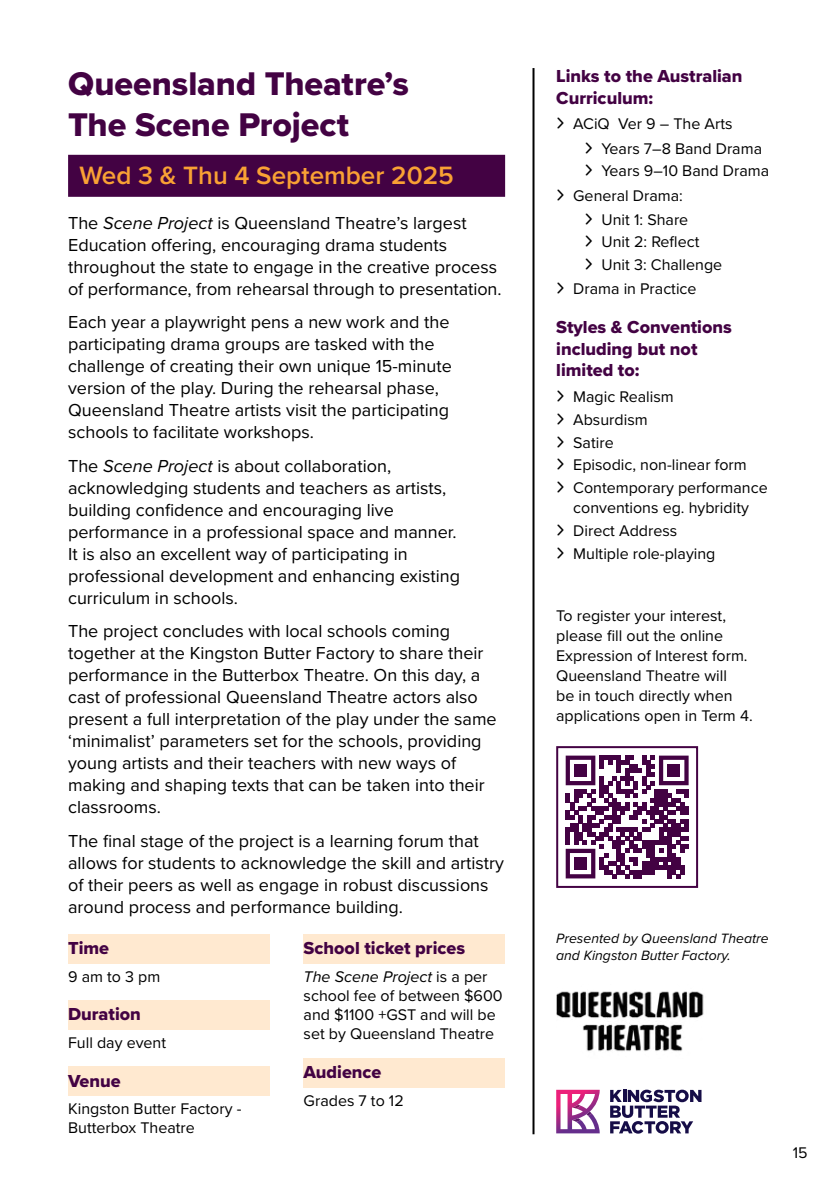
<style>
.page{position:relative;width:840px;height:1191px;background:#fff}
.page>*{position:absolute;margin:0;border:0;box-sizing:border-box;transform-origin:0 0}
.t1{font:34px/40.8px "Proxima Nova Extrabld";color:#430243}
.t2{font:600 26px "Proxima Nova";color:#f9a134}
.body_text_9pt{font:18px/22px "Proxima Nova";color:#000}
.t3{font:18px/21.6px "Proxima Nova Extrabld";color:#430243}
.Body_text_8pt{font:16px/20px "Proxima Nova";color:#000}
.details_text{font:16px/19.2px "Proxima Nova";color:#000}
.Credits_9pt{font:italic 14px/16.8px "Proxima Nova";color:#000}
.s1{font-style:italic}
</style>
<div class="page">
<div style="left:68px;top:934px;width:201px;height:29px;background:#ffe9d0"></div>
<div style="left:68px;top:1000px;width:201px;height:29px;background:#ffe9d0"></div>
<div style="left:68px;top:1066px;width:201px;height:30px;background:#ffe9d0"></div>
<div style="left:303px;top:934px;width:202px;height:29px;background:#ffe9d0"></div>
<div style="left:303px;top:1058px;width:202px;height:29px;background:#ffe9d0"></div>
<div style="left:68px;top:155px;width:437px;height:42px;background:#430243"></div>
<img style="left:556px;top:991px;width:148px;height:61px">
<svg style="left:565px;top:755px;width:124px;height:124px;fill:#430243"></svg>
<svg style="left:565px;top:755px;width:30px;height:30px"></svg>
<div style="left:574px;top:764px;width:12px;height:12px;background:#430243"></div>
<svg style="left:658px;top:755px;width:30px;height:30px"></svg>
<div style="left:667px;top:764px;width:12px;height:12px;background:#430243"></div>
<svg style="left:565px;top:848px;width:30px;height:30px"></svg>
<div style="left:574px;top:857px;width:12px;height:13px;background:#430243"></div>
<div style="left:556px;top:746px;width:141px;height:142px;border:2px solid #430243"></div>
<hr style="left:532px;top:68px;width:2px;height:1066px;background:#000">
<svg style="left:610px;top:1089px;width:91px;height:44px"></svg>
<svg style="left:556px;top:1089px;width:43px;height:44px"></svg>
<h2 class="t1" style="left:68px;top:63px;width:342px">Queensland Theatre’s<br>The Scene Project</h2>
<h3 class="t3" style="left:556px;top:65px;width:188px">Links to the Australian<br>Curriculum:</h3>
<p class="Body_text_8pt" style="left:573px;top:113px;width:161px">ACiQ Ver 9 – The Arts</p>
<p class="Body_text_8pt" style="left:601px;top:138px;width:162px">Years 7–8 Band Drama</p>
<p class="Body_text_8pt" style="left:601px;top:160px;width:169px">Years 9–10 Band Drama</p>
<p class="Body_text_8pt" style="left:573px;top:184px;width:111px">General Drama:</p>
<p class="Body_text_8pt" style="left:601px;top:209px;width:88px">Unit 1: Share</p>
<p class="Body_text_8pt" style="left:601px;top:231px;width:99px">Unit 2: Reflect</p>
<p class="Body_text_8pt" style="left:601px;top:253px;width:122px">Unit 3: Challenge</p>
<p class="Body_text_8pt" style="left:573px;top:278px;width:125px">Drama in Practice</p>
<h3 class="t3" style="left:556px;top:316px;width:177px">Styles &amp; Conventions including but not limited to:</h3>
<p class="Body_text_8pt" style="left:573px;top:386px;width:102px">Magic Realism</p>
<p class="Body_text_8pt" style="left:573px;top:409px;width:76px">Absurdism</p>
<p class="Body_text_8pt" style="left:573px;top:431px;width:42px">Satire</p>
<p class="Body_text_8pt" style="left:573px;top:454px;width:175px">Episodic, non-linear form</p>
<p class="Body_text_8pt" style="left:573px;top:477px;width:196px">Contemporary performance conventions eg. hybridity</p>
<p class="Body_text_8pt" style="left:573px;top:520px;width:105px">Direct Address</p>
<p class="Body_text_8pt" style="left:573px;top:543px;width:144px">Multiple role-playing</p>
<h3 class="t2" style="left:79px;top:156px;width:375px">Wed 3 &amp; Thu 4 September 2025</h3>
<p class="body_text_9pt" style="left:68px;top:211px;width:435px">The <span class="s1">Scene Project</span> is Queensland Theatre’s largest Education offering, encouraging drama students throughout the state to engage in the creative process of performance, from rehearsal through to presentation.</p>
<p class="body_text_9pt" style="left:68px;top:310px;width:385px">Each year a playwright pens a new work and the participating drama groups are tasked with the challenge of creating their own unique 15-minute version of the play. During the rehearsal phase, Queensland Theatre artists visit the participating schools to facilitate workshops.</p>
<p class="body_text_9pt" style="left:68px;top:454px;width:393px">The <span class="s1">Scene Project</span> is about collaboration, acknowledging students and teachers as artists, building confidence and encouraging live performance in a professional space and manner.<br>It is also an excellent way of participating in professional development and enhancing existing curriculum in schools.</p>
<p class="body_text_9pt" style="left:68px;top:619px;width:430px">The project concludes with local schools coming together at the Kingston Butter Factory to share their performance in the Butterbox Theatre. On this day, a cast of professional Queensland Theatre actors also present a full interpretation of the play under the same ‘minimalist’ parameters set for the schools, providing young artists and their teachers with new ways of making and shaping texts that can be taken into their classrooms.</p>
<p class="body_text_9pt" style="left:68px;top:828px;width:437px">The final stage of the project is a learning forum that allows for students to acknowledge the skill and artistry of their peers as well as engage in robust discussions around process and performance building.</p>
<p class="Body_text_8pt" style="left:556px;top:605px;width:198px">To register your interest, please fill out the online<br>Expression of Interest form.<br>Queensland Theatre will<br>be in touch directly when applications open in Term 4.</p>
<h3 class="t3" style="left:68px;top:936px;width:43px">Time</h3>
<p class="details_text" style="left:68px;top:966px;width:94px">9 am to 3 pm</p>
<h3 class="t3" style="left:68px;top:1003px;width:74px">Duration</h3>
<p class="details_text" style="left:68px;top:1032px;width:99px">Full day event</p>
<h3 class="t3" style="left:68px;top:1069px;width:54px">Venue</h3>
<p class="details_text" style="left:68px;top:1098px;width:175px">Kingston Butter Factory -<br>Butterbox Theatre</p>
<h3 class="t3" style="left:303px;top:936px;width:163px">School ticket prices</h3>
<p class="details_text" style="left:303px;top:966px;width:200px"><span class="s1">The Scene Project</span> is a per school fee of between $600 and $1100 +GST and will be set by Queensland Theatre</p>
<h3 class="t3" style="left:303px;top:1060px;width:79px">Audience</h3>
<p class="details_text" style="left:303px;top:1089px;width:102px">Grades 7 to 12</p>
<p class="Credits_9pt" style="left:556px;top:929px;width:214px">Presented by Queensland Theatre and Kingston Butter Factory.</p>
<p class="Body_text_8pt" style="left:792px;top:1142px;width:17px">15</p>
</div>
